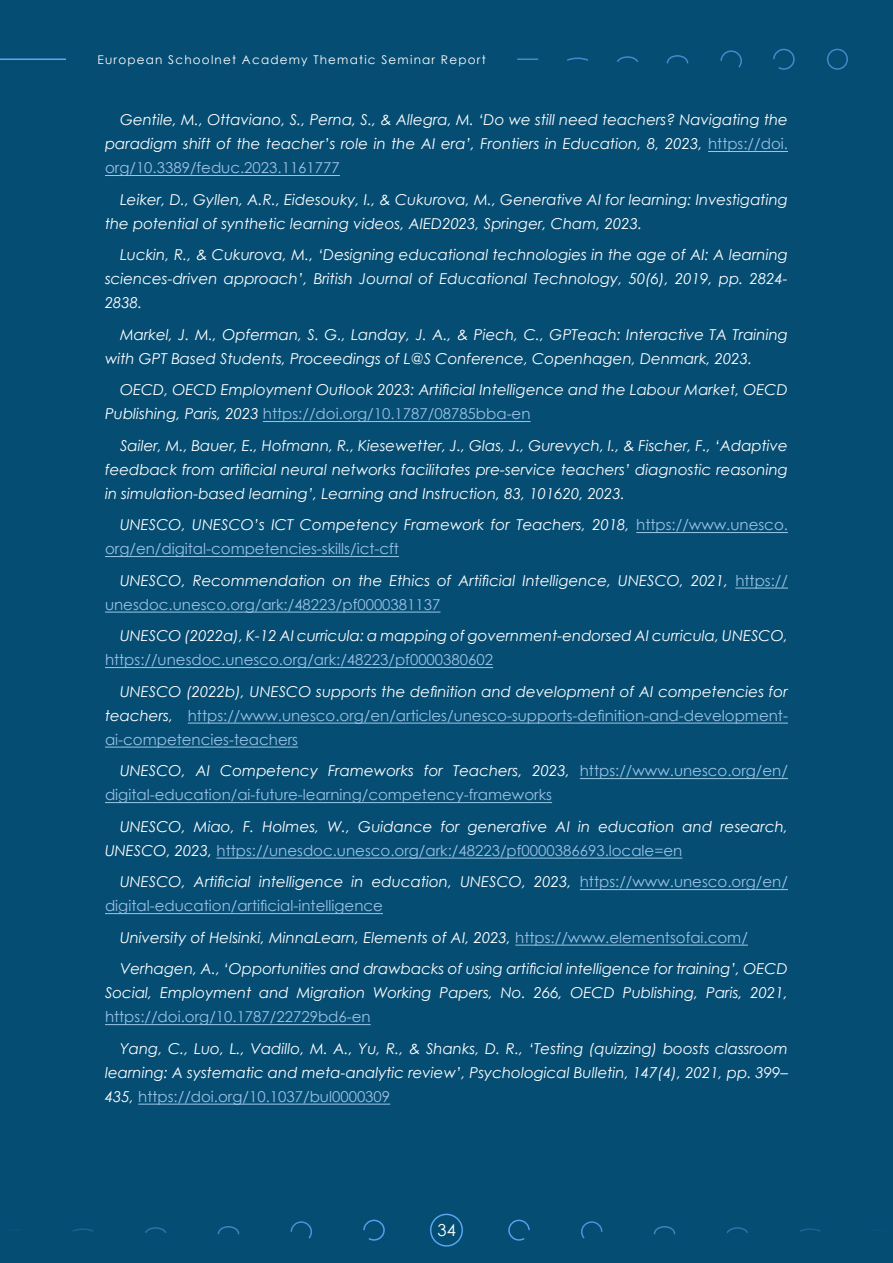
<style>
.page{position:relative;width:893px;height:1263px;background:#054d73}
.page>*{position:absolute;margin:0;border:0;box-sizing:border-box;transform-origin:0 0}
.t1{font:16.5px "Century Gothic";color:#fff}
.t2{font:italic 15px/24px "Century Gothic";color:#fff}
.t3{font:15px/24px "Century Gothic";color:#9bc1e6}
.t4{font:12px "Century Gothic";letter-spacing:.1em;color:#fff}
.s1{font-style:normal;color:#9bc1e6}
.s2{font-style:italic;color:#fff}
</style>
<div class="page">
<hr style="left:517px;top:58px;width:21px;height:2px;background:#59a9f5">
<svg style="left:567px;top:58px;width:21px;height:3px"></svg>
<svg style="left:617px;top:56px;width:22px;height:6px"></svg>
<svg style="left:666px;top:55px;width:23px;height:9px"></svg>
<svg style="left:827px;top:48px;width:21px;height:22px"></svg>
<svg style="left:720px;top:48px;width:75px;height:22px"></svg>
<hr style="left:0;top:58px;width:66px;height:2px;background:#59a9f5">
<hr style="left:0;top:1229px;width:21px;height:2px;background:#59a9f5">
<svg style="left:72px;top:1228px;width:21px;height:4px"></svg>
<svg style="left:145px;top:1227px;width:22px;height:6px"></svg>
<svg style="left:217px;top:1226px;width:23px;height:9px"></svg>
<svg style="left:430px;top:1213px;width:33px;height:34px"></svg>
<svg style="left:363px;top:1219px;width:22px;height:22px"></svg>
<svg style="left:290px;top:1221px;width:22px;height:18px"></svg>
<hr style="left:872px;top:1229px;width:21px;height:2px;background:#59a9f5">
<svg style="left:800px;top:1228px;width:21px;height:4px"></svg>
<svg style="left:727px;top:1227px;width:21px;height:6px"></svg>
<svg style="left:653px;top:1226px;width:23px;height:9px"></svg>
<svg style="left:508px;top:1219px;width:22px;height:22px"></svg>
<svg style="left:581px;top:1221px;width:22px;height:18px"></svg>
<hr style="left:708px;top:151px;width:80px;height:1px;background:#9cc9e5">
<hr style="left:105px;top:175px;width:235px;height:1px;background:#9cc9e5">
<hr style="left:263px;top:421px;width:268px;height:1px;background:#9cc9e5">
<hr style="left:636px;top:532px;width:152px;height:1px;background:#9cc9e5">
<hr style="left:105px;top:556px;width:294px;height:1px;background:#9cc9e5">
<hr style="left:735px;top:588px;width:53px;height:1px;background:#9cc9e5">
<hr style="left:105px;top:612px;width:335px;height:1px;background:#9cc9e5">
<hr style="left:105px;top:667px;width:388px;height:1px;background:#9cc9e5">
<hr style="left:188px;top:723px;width:600px;height:1px;background:#9cc9e5">
<hr style="left:105px;top:747px;width:193px;height:1px;background:#9cc9e5">
<hr style="left:580px;top:778px;width:208px;height:1px;background:#9cc9e5">
<hr style="left:105px;top:802px;width:447px;height:1px;background:#9cc9e5">
<hr style="left:217px;top:858px;width:465px;height:1px;background:#9cc9e5">
<hr style="left:580px;top:889px;width:208px;height:1px;background:#9cc9e5">
<hr style="left:105px;top:913px;width:278px;height:1px;background:#9cc9e5">
<hr style="left:515px;top:945px;width:233px;height:1px;background:#9cc9e5">
<hr style="left:105px;top:1024px;width:266px;height:1px;background:#9cc9e5">
<hr style="left:138px;top:1104px;width:252px;height:1px;background:#9cc9e5">
<p class="t4" style="left:97px;top:51px;width:390px">European Schoolnet Academy Thematic Seminar Report</p>
<p class="t2" style="left:105px;top:108px;width:684px;text-align:justify;text-indent:15px">Gentile, M., Ottaviano, S., Perna, S., &amp; Allegra, M. ‘Do we still need teachers? Navigating the paradigm shift of the teacher’s role in the AI era’, Frontiers in Education, 8, 2023, <span class="s1">https://doi. org/10.3389/feduc.2023.1161777</span></p>
<p class="t2" style="left:105px;top:187px;width:684px;text-indent:15px">Leiker, D., Gyllen, A.R., Eidesouky, I., &amp; Cukurova, M., Generative AI for learning: Investigating the potential of synthetic learning videos, AIED2023, Springer, Cham, 2023.</p>
<p class="t2" style="left:105px;top:243px;width:684px;text-align:justify;text-indent:15px">Luckin, R., &amp; Cukurova, M., ‘Designing educational technologies in the age of AI: A learning sciences-driven approach’, British Journal of Educational Technology, 50(6), 2019, pp. 2824- 2838.</p>
<p class="t2" style="left:105px;top:322px;width:684px;text-indent:15px">Markel, J. M., Opferman, S. G., Landay, J. A., &amp; Piech, C., GPTeach: Interactive TA Training with GPT Based Students, Proceedings of L@S Conference, Copenhagen, Denmark, 2023.</p>
<p class="t2" style="left:105px;top:378px;width:684px;text-indent:15px">OECD, OECD Employment Outlook 2023: Artificial Intelligence and the Labour Market, OECD<br>Publishing, Paris, 2023 <span class="s1">https://doi.org/10.1787/08785bba-en</span></p>
<p class="t2" style="left:105px;top:433px;width:684px;text-align:justify;text-indent:15px">Sailer, M., Bauer, E., Hofmann, R., Kiesewetter, J., Glas, J., Gurevych, I., &amp; Fischer, F., ‘Adaptive feedback from artificial neural networks facilitates pre-service teachers’ diagnostic reasoning in simulation-based learning’, Learning and Instruction, 83, 101620, 2023.</p>
<p class="t3" style="left:105px;top:513px;width:684px;text-indent:15px"><span class="s2">UNESCO, UNESCO’s ICT Competency Framework for Teachers, 2018,</span> https://www.unesco. org/en/digital-competencies-skills/ict-cft</p>
<p class="t2" style="left:105px;top:568px;width:684px;text-indent:15px">UNESCO, Recommendation on the Ethics of Artificial Intelligence, UNESCO, 2021, <span class="s1">https:// unesdoc.unesco.org/ark:/48223/pf0000381137</span></p>
<p class="t2" style="left:120px;top:624px;width:669px">UNESCO (2022a), K-12 AI curricula: a mapping of government-endorsed AI curricula, UNESCO,</p>
<p class="t3" style="left:105px;top:648px;width:390px">https://unesdoc.unesco.org/ark:/48223/pf0000380602</p>
<p class="t3" style="left:105px;top:679px;width:684px;text-align:justify;text-indent:15px"><span class="s2">UNESCO (2022b), UNESCO supports the definition and development of AI competencies for teachers,</span> https://www.unesco.org/en/articles/unesco-supports-definition-and-development&shy;ai-competencies-teachers</p>
<p class="t3" style="left:105px;top:759px;width:684px;text-indent:15px"><span class="s2">UNESCO, AI Competency Frameworks for Teachers, 2023,</span> https://www.unesco.org/en/ digital-education/ai-future-learning/competency-frameworks</p>
<p class="t2" style="left:105px;top:814px;width:684px;text-indent:15px">UNESCO, Miao, F. Holmes, W., Guidance for generative AI in education and research,<br>UNESCO, 2023, <span class="s1">https://unesdoc.unesco.org/ark:/48223/pf0000386693.locale=en</span></p>
<p class="t3" style="left:105px;top:870px;width:684px;text-indent:15px"><span class="s2">UNESCO, Artificial intelligence in education, UNESCO, 2023,</span> https://www.unesco.org/en/ digital-education/artificial-intelligence</p>
<p class="t2" style="left:120px;top:921px;width:669px;line-height:31.5px">University of Helsinki, MinnaLearn, Elements of AI, 2023, <span class="s1">https://www.elementsofai.com/<br></span>Verhagen, A., ‘Opportunities and drawbacks of using artificial intelligence for training’, OECD</p>
<p class="t2" style="left:105px;top:981px;width:684px">Social, Employment and Migration Working Papers, No. 266, OECD Publishing, Paris, 2021,</p>
<p class="t3" style="left:105px;top:1005px;width:267px">https://doi.org/10.1787/22729bd6-en</p>
<p class="t2" style="left:105px;top:1036px;width:684px;text-align:justify;text-indent:15px">Yang, C., Luo, L., Vadillo, M. A., Yu, R., &amp; Shanks, D. R., ‘Testing (quizzing) boosts classroom learning: A systematic and meta-analytic review’, Psychological Bulletin, 147(4), 2021, pp. 399– 435, <span class="s1">https://doi.org/10.1037/bul0000309</span></p>
<p class="t1" style="left:438px;top:1219px;width:20px">34</p>
</div>
